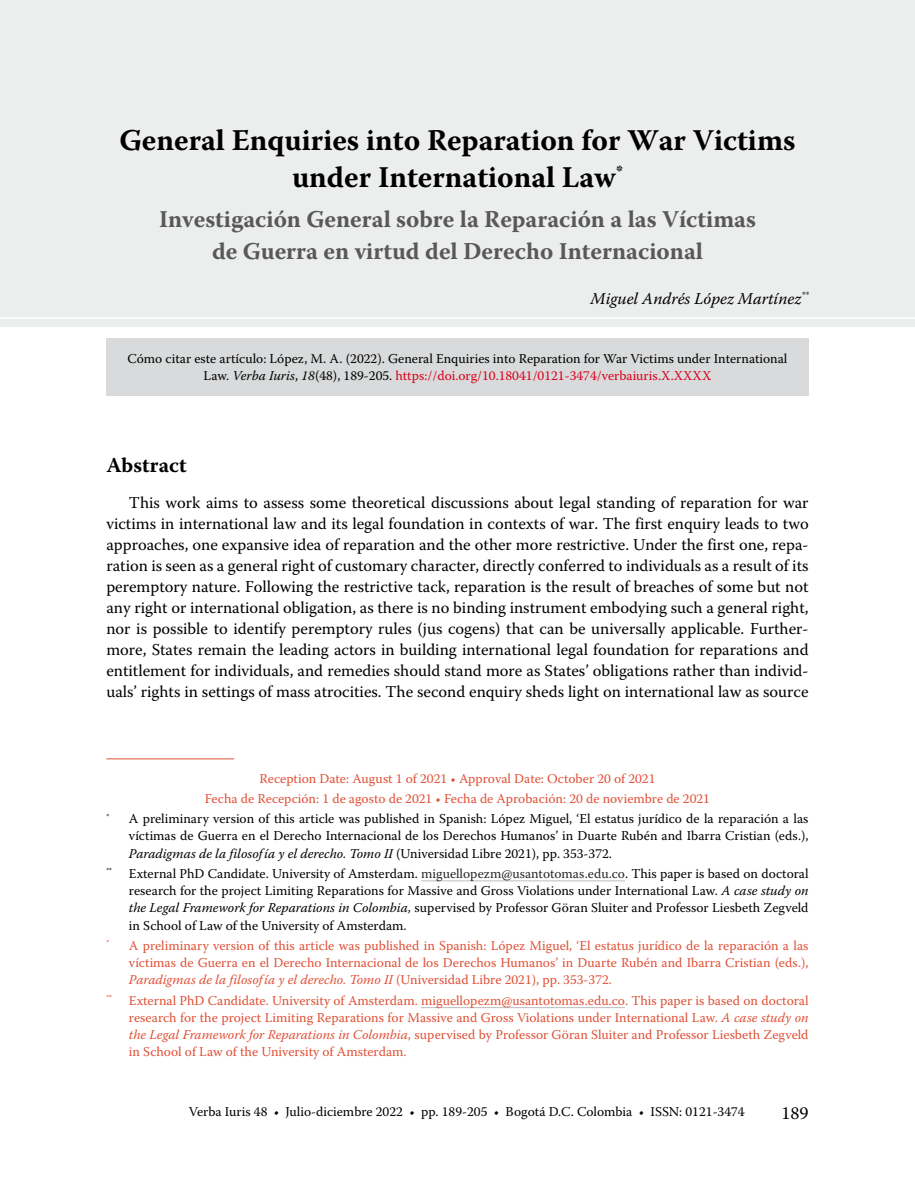
<style>
.page{position:relative;width:915px;height:1191px;background:#fff}
.page>*{position:absolute;margin:0;border:0;box-sizing:border-box;transform-origin:0 0}
.t1{font:700 30px/37.5px "Warnock Pro";color:#000;text-align:center}
.t2{font:700 24px/31.5px "Warnock Pro";color:#58585a;text-align:center}
.t3{font:700 21px "Warnock Pro";color:#000}
.t4{font:18px "Warnock Pro";color:#000}
.t5{font:16.5px/21px "Warnock Pro";color:#000;text-align:justify}
.t6{font:italic 16.5px "Warnock Pro";color:#000}
.t7{font:13.5px/17.2px "Warnock Pro";color:#e05137;text-align:justify}
.t8{font:13.5px/17.2px "Warnock Pro";color:#000;text-align:center}
.s1{font-style:italic}
.s2{color:#da001c}
.s3{color:#000}
.s4{color:#282829}
</style>
<div class="page">
<div style="left:0;top:0;width:914px;height:327px;background:#eceded"></div>
<hr style="left:0;top:317px;width:914px;height:2px;background:#fff">
<div style="left:106px;top:338px;width:702px;height:58px;background:#d9dadb"></div>
<hr style="left:106px;top:758px;width:128px;height:1px;background:#e05137">
<hr style="left:421px;top:880px;width:203px;height:1px;background:#bbbdbe">
<hr style="left:421px;top:1007px;width:203px;height:1px;background:#bbbdbe">
<h1 class="t1" style="left:119px;top:121px;width:677px">General Enquiries into Reparation for War Victims under International Law<sup>*</sup></h1>
<h2 class="t2" style="left:159px;top:203px;width:598px">Investigación General sobre la Reparación a las Víctimas de Guerra en virtud del Derecho Internacional</h2>
<p class="t6" style="left:590px;top:288px;width:219px">Miguel Andrés López Martínez<sup>**</sup></p>
<p class="t8" style="left:127px;top:350px;width:661px;line-height:16.5px">Cómo citar este artículo: López, M. A. (2022). General Enquiries into Reparation for War Victims under International<br>Law. <span class="s1">Verba Iuris</span>, <span class="s1">18</span>(48), 189-205. <span class="s2">https://doi.org/10.18041/0121-3474/verbaiuris.X.XXXX</span></p>
<p class="t3" style="left:106px;top:452px;width:82px">Abstract</p>
<p class="t5" style="left:106px;top:492px;width:703px;text-indent:23px">This work aims to assess some theoretical discussions about legal standing of reparation for war victims in international law and its legal foundation in contexts of war. The first enquiry leads to two approaches, one expansive idea of reparation and the other more restrictive. Under the first one, repa&shy;ration is seen as a general right of customary character, directly conferred to individuals as a result of its peremptory nature. Following the restrictive tack, reparation is the result of breaches of some but not any right or international obligation, as there is no binding instrument embodying such a general right, nor is possible to identify peremptory rules (jus cogens) that can be universally applicable. Further&shy;more, States remain the leading actors in building international legal foundation for reparations and entitlement for individuals, and remedies should stand more as States’ obligations rather than individ&shy;uals’ rights in settings of mass atrocities. The second enquiry sheds light on international law as source</p>
<p class="t7" style="left:106px;top:768px;width:703px;line-height:20.2px;text-align:center">Reception Date: August 1 of 2021 • Approval Date: October 20 of 2021<br>Fecha de Recepción: 1 de agosto de 2021 • Fecha de Aprobación: 20 de noviembre de 2021<br><sup>*</sup> <span class="s3">A preliminary version of this article was published in Spanish: López Miguel, ‘El estatus jurídico de la reparación a las</span></p>
<p class="t8" style="left:129px;top:827px;width:681px;text-align:left">víctimas de Guerra en el Derecho Internacional de los Derechos Humanos’ in Duarte Rubén and Ibarra Cristian (eds.),<br><span class="s1">Paradigmas de la filosofía y el derecho. Tomo II</span> (Universidad Libre 2021), pp. 353-372.</p>
<p class="t8" style="left:129px;top:864px;width:681px;text-align:justify;text-indent:-23px"><sup>**</sup> External PhD Candidate. University of Amsterdam. <span class="s4">miguellopezm@usantotomas.edu.co</span>. This paper is based on doctoral research for the project Limiting Reparations for Massive and Gross Violations under International Law. <span class="s1">A case study on the Legal Framework for Reparations in Colombia,</span> supervised by Professor Göran Sluiter and Professor Liesbeth Zegveld in School of Law of the University of Amsterdam.</p>
<p class="t7" style="left:129px;top:936px;width:681px;text-indent:-23px"><sup>*</sup> A preliminary version of this article was published in Spanish: López Miguel, ‘El estatus jurídico de la reparación a las víctimas de Guerra en el Derecho Internacional de los Derechos Humanos’ in Duarte Rubén and Ibarra Cristian (eds.), <span class="s1">Paradigmas de la filosofía y el derecho. Tomo II</span> (Universidad Libre 2021), pp. 353-372.</p>
<p class="t7" style="left:129px;top:991px;width:681px;text-indent:-23px"><sup>**</sup> External PhD Candidate. University of Amsterdam. miguellopezm@usantotomas.edu.co. This paper is based on doctoral research for the project Limiting Reparations for Massive and Gross Violations under International Law. <span class="s1">A case study on the Legal Framework for Reparations in Colombia,</span> supervised by Professor Göran Sluiter and Professor Liesbeth Zegveld in School of Law of the University of Amsterdam.</p>
<p class="t8" style="left:189px;top:1102px;width:557px">Verba Iuris 48 • Julio-diciembre 2022 • pp. 189-205 • Bogotá D.C. Colombia • ISSN: 0121-3474</p>
<p class="t4" style="left:781px;top:1102px;width:29px">189</p>
</div>
